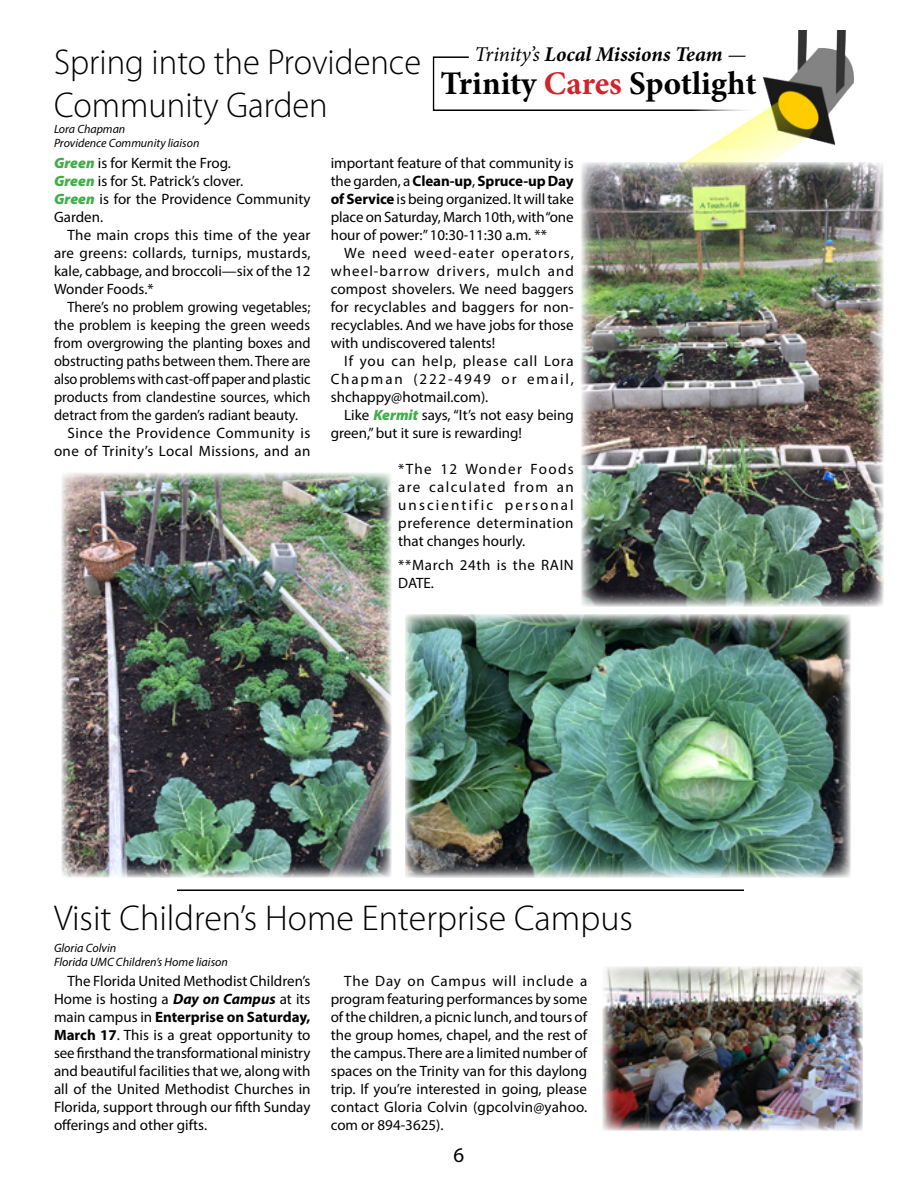
<style>
.page{position:relative;width:918px;height:1188px;background:#fff}
.page>*{position:absolute;margin:0;border:0;box-sizing:border-box;transform-origin:0 0}
.t1{font:300 36px/43.2px "Myriad Pro";color:#000;scale:.96 1}
.t2{font:300 36px "Myriad Pro";color:#000}
.t3{font:700 33px "Minion Pro";color:#000}
.t4{font:italic 700 21px "Minion Pro";letter-spacing:-.005em;color:#000}
.t5{font:21px "Myriad Pro";color:#000}
.t6{font:15px/18px "Myriad Pro";color:#000;text-align:justify}
.t7{font:15px "Myriad Pro";color:#000;scale:.96 1}
.t8{font:15px "Myriad Pro";letter-spacing:.025em;color:#000}
.t9{font:15px "Myriad Pro";letter-spacing:.035em;color:#000}
.t10{font:15px/18px "Myriad Pro";letter-spacing:.045em;color:#000}
.t11{font:italic 12.15px/13.6px "Myriad Pro";color:#000}
.t12{font:italic 12px/13.5px "Myriad Pro";color:#000}
.s1{font-weight:400}
.s2{color:#d2232a}
.s3{font-weight:900;font-style:italic;color:#41ad49}
.s4{font-weight:700}
.s5{font-weight:700;font-style:italic}
</style>
<div class="page">
<img style="left:685px;top:148px;width:106px;height:14px">
<div style="left:433px;top:56px;width:327px;height:55px;border:2px solid #000"></div>
<div style="left:469px;top:31px;width:294px;height:72px;background:#fff"></div>
<img style="left:585px;top:30px;width:269px;height:118px">
<hr style="left:177px;top:890px;width:567px;height:1px;background:#000">
<img style="left:581px;top:162px;width:302px;height:445px">
<img style="left:62px;top:472px;width:330px;height:406px">
<img style="left:405px;top:614px;width:445px;height:264px">
<img style="left:602px;top:966px;width:260px;height:164px">
<h3 class="t4" style="left:474px;top:40px;width:273px"><span class="s1">Trinity’s</span> Local Missions Team <span class="s1">—</span></h3>
<h2 class="t3" style="left:440px;top:60px;width:318px">Trinity <span class="s2">Cares</span> Spotlight</h2>
<h1 class="t1" style="left:54px;top:41px;width:384px">Spring into the Providence<br>Community Garden</h1>
<p class="t12" style="left:54px;top:122px;width:147px">Lora Chapman<br>Providence Community liaison</p>
<p class="t6" style="left:54px;top:153px;width:258px;text-align:left"><span class="s3">Green</span> is for Kermit the Frog.<br><span class="s3">Green</span> is for St. Patrick’s clover.<br><span class="s3">Green</span> is for the Providence Community<br>Garden.</p>
<p class="t6" style="left:54px;top:225px;width:258px;text-indent:14px">The main crops this time of the year are greens: collards, turnips, mustards, kale, cabbage, and broccoli—six of the 12<br>Wonder Foods.*</p>
<p class="t7" style="left:68px;top:297px;width:255px">There’s no problem growing vegetables;</p>
<p class="t7" style="left:54px;top:315px;width:268px">the problem is keeping the green weeds</p>
<p class="t7" style="left:54px;top:333px;width:269px">from overgrowing the planting boxes and</p>
<p class="t7" style="left:54px;top:351px;width:269px">obstructing paths between them. There are</p>
<p class="t7" style="left:54px;top:369px;width:269px">also problems with cast-off paper and plastic</p>
<p class="t7" style="left:54px;top:387px;width:269px">products from clandestine sources, which</p>
<p class="t7" style="left:54px;top:405px;width:256px">detract from the garden’s radiant beauty.</p>
<p class="t9" style="left:68px;top:423px;width:244px">Since the Providence Community is</p>
<p class="t8" style="left:54px;top:441px;width:258px">one of Trinity’s Local Missions, and an</p>
<p class="t6" style="left:331px;top:153px;width:245px">important feature of that community is the garden, a <span class="s4">Clean-up</span>, <span class="s4">Spruce-up Day of Service</span> is being organized. It will take place on Saturday, March 10th, with “one hour of power:” 10:30-11:30 a.m. **</p>
<p class="t6" style="left:331px;top:243px;width:245px;text-indent:14px">We need weed-eater operators, wheel-barrow drivers, mulch and compost shovelers. We need baggers for recyclables and baggers for non&shy;recyclables. And we have jobs for those with undiscovered talents!</p>
<p class="t6" style="left:331px;top:351px;width:245px;text-indent:14px">If you can help, please call Lora Chapman (222-4949 or email, shchappy@hotmail.com).</p>
<p class="t6" style="left:331px;top:405px;width:245px;text-indent:14px">Like <span class="s3">Kermit</span> says, “It’s not easy being green,” but it sure is rewarding!</p>
<p class="t6" style="left:398px;top:459px;width:177px">*The 12 Wonder Foods are calculated from an unscientific personal preference determination that changes hourly.</p>
<p class="t10" style="left:398px;top:556px;width:177px">**March 24th is the RAIN<br>DATE.</p>
<h1 class="t2" style="left:54px;top:898px;width:580px">Visit Children’s Home Enterprise Campus</h1>
<p class="t6" style="left:54px;top:972px;width:258px;text-indent:14px">The Florida United Methodist Children’s Home is hosting a <span class="s5">Day on Campus</span> at its main campus in <span class="s4">Enterprise on Saturday, March 17</span>. This is a great opportunity to see firsthand the transformational ministry and beautiful facilities that we, along with all of the United Methodist Churches in Florida, support through our fifth Sunday offerings and other gifts.</p>
<p class="t6" style="left:331px;top:972px;width:258px;text-indent:13px">The Day on Campus will include a program featuring performances by some of the children, a picnic lunch, and tours of the group homes, chapel, and the rest of the campus. There are a limited number of spaces on the Trinity van for this daylong trip. If you’re interested in going, please contact Gloria Colvin (gpcolvin@yahoo. com or 894-3625).</p>
<p class="t11" style="left:54px;top:941px;width:176px">Gloria Colvin<br>Florida UMC Children’s Home liaison</p>
<h3 class="t5" style="left:454px;top:1142px;width:12px">6</h3>
</div>
